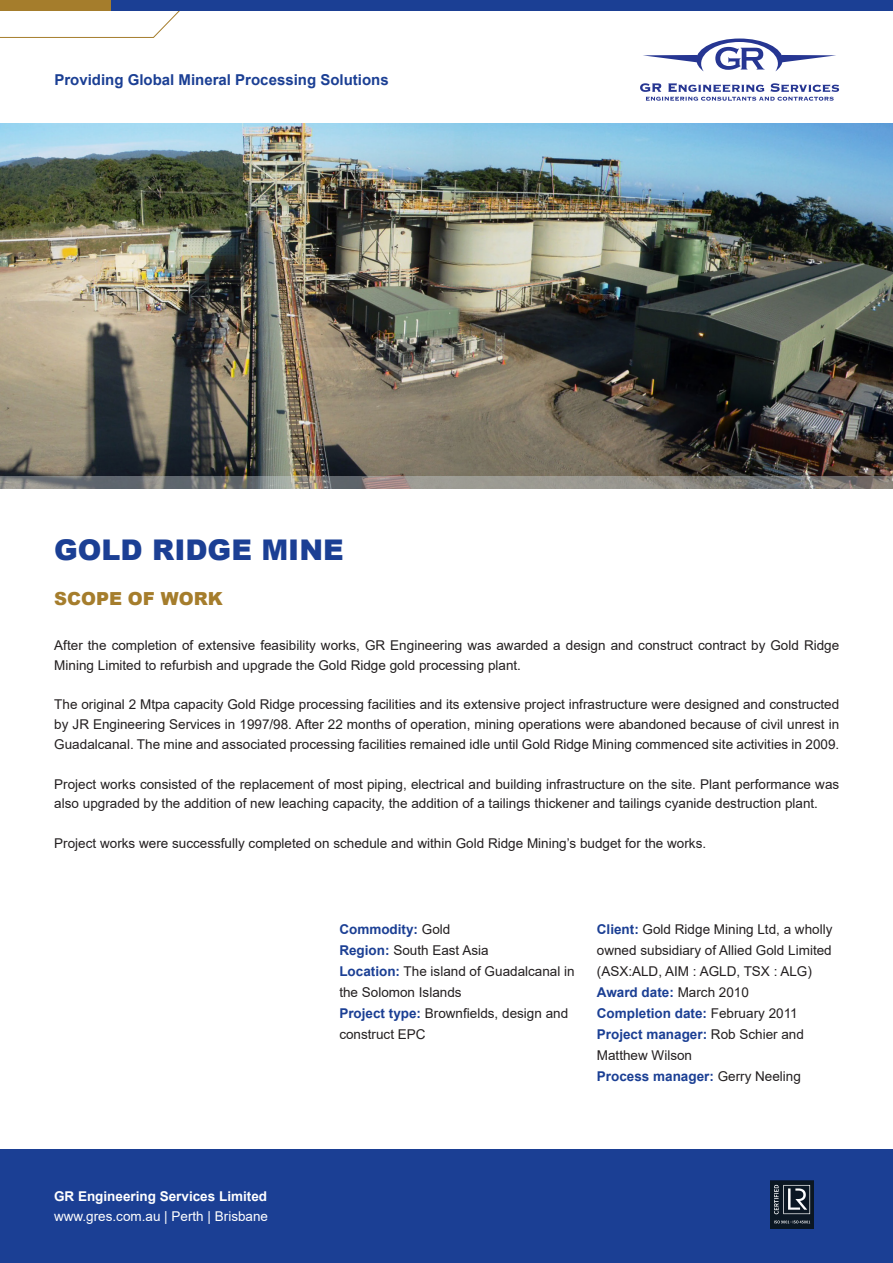
<style>
.page{position:relative;width:893px;height:1263px;background:#fff}
.page>*{position:absolute;margin:0;border:0;box-sizing:border-box;transform-origin:0 0}
.t1{font:900 28.5px "Arial";color:#1b3f94}
.t2{font:900 18px "Arial";color:#a57d2c}
.t3{font:700 15px "Arial";color:#1b3f94}
.t4{font:13.5px/21px "Arial";color:#231f20}
.t5{font:700 13.5px "Arial";color:#1b3f94}
.t6{font:13.5px "Arial";color:#fff}
.t7{font:700 13.5px "Arial";color:#fff}
.s1{font-weight:400;color:#231f20}
.s2{font-weight:700;color:#1b3f94}
</style>
<div class="page">
<svg style="left:640px;top:83px;width:199px;height:18px"></svg>
<svg style="left:643px;top:39px;width:193px;height:32px"></svg>
<svg style="left:0;top:10px;width:190px;height:28px"></svg>
<div style="left:0;top:0;width:893px;height:10px;background:#1b3f94"></div>
<div style="left:0;top:0;width:111px;height:10px;background:#a57d2c"></div>
<div style="left:0;top:1149px;width:893px;height:114px;background:#1b3f94"></div>
<img style="left:770px;top:1181px;width:43px;height:47px">
<svg style="left:0;top:476px;width:893px;height:13px;background:#858480"></svg>
<img style="left:0;top:124px;width:893px;height:352px">
<p class="t3" style="left:54px;top:69px;width:336px">Providing Global Mineral Processing Solutions</p>
<p class="t1" style="left:54px;top:529px;width:291px">GOLD RIDGE MINE</p>
<p class="t2" style="left:54px;top:585px;width:170px">SCOPE OF WORK</p>
<p class="t4" style="left:54px;top:635px;width:786px;line-height:19.8px">After the completion of extensive feasibility works, GR Engineering was awarded a design and construct contract by Gold Ridge<br>Mining Limited to refurbish and upgrade the Gold Ridge gold processing plant.</p>
<p class="t4" style="left:54px;top:694px;width:786px;line-height:19.8px;text-align:justify">The original 2 Mtpa capacity Gold Ridge processing facilities and its extensive project infrastructure were designed and constructed by JR Engineering Services in 1997/98. After 22 months of operation, mining operations were abandoned because of civil unrest in Guadalcanal. The mine and associated processing facilities remained idle until Gold Ridge Mining commenced site activities in 2009.</p>
<p class="t4" style="left:54px;top:774px;width:786px;line-height:19.8px">Project works consisted of the replacement of most piping, electrical and building infrastructure on the site. Plant performance was also upgraded by the addition of new leaching capacity, the addition of a tailings thickener and tailings cyanide destruction plant.</p>
<p class="t4" style="left:54px;top:832px;width:653px">Project works were successfully completed on schedule and within Gold Ridge Mining’s budget for the works.</p>
<p class="t7" style="left:54px;top:1187px;width:215px">GR Engineering Services Limited</p>
<p class="t6" style="left:54px;top:1206px;width:216px">www.gres.com.au | Perth | Brisbane</p>
<p class="t5" style="left:339px;top:920px;width:113px">Commodity: <span class="s1">Gold</span></p>
<p class="t4" style="left:339px;top:940px;width:151px"><span class="s2">Region:</span> South East Asia</p>
<p class="t4" style="left:339px;top:961px;width:237px"><span class="s2">Location:</span> The island of Guadalcanal in the Solomon Islands</p>
<p class="t4" style="left:339px;top:1003px;width:230px"><span class="s2">Project type:</span> Brownfields, design and construct EPC</p>
<p class="t4" style="left:597px;top:919px;width:237px;text-align:justify"><span class="s2">Client:</span> Gold Ridge Mining Ltd, a wholly owned subsidiary of Allied Gold Limited (ASX:ALD, AIM : AGLD, TSX : ALG)</p>
<p class="t5" style="left:597px;top:983px;width:154px">Award date: <span class="s1">March 2010</span></p>
<p class="t5" style="left:597px;top:1004px;width:202px">Completion date: <span class="s1">February 2011</span></p>
<p class="t4" style="left:597px;top:1024px;width:209px"><span class="s2">Project manager:</span> Rob Schier and<br>Matthew Wilson</p>
<p class="t5" style="left:597px;top:1067px;width:206px">Process manager: <span class="s1">Gerry Neeling</span></p>
</div>
